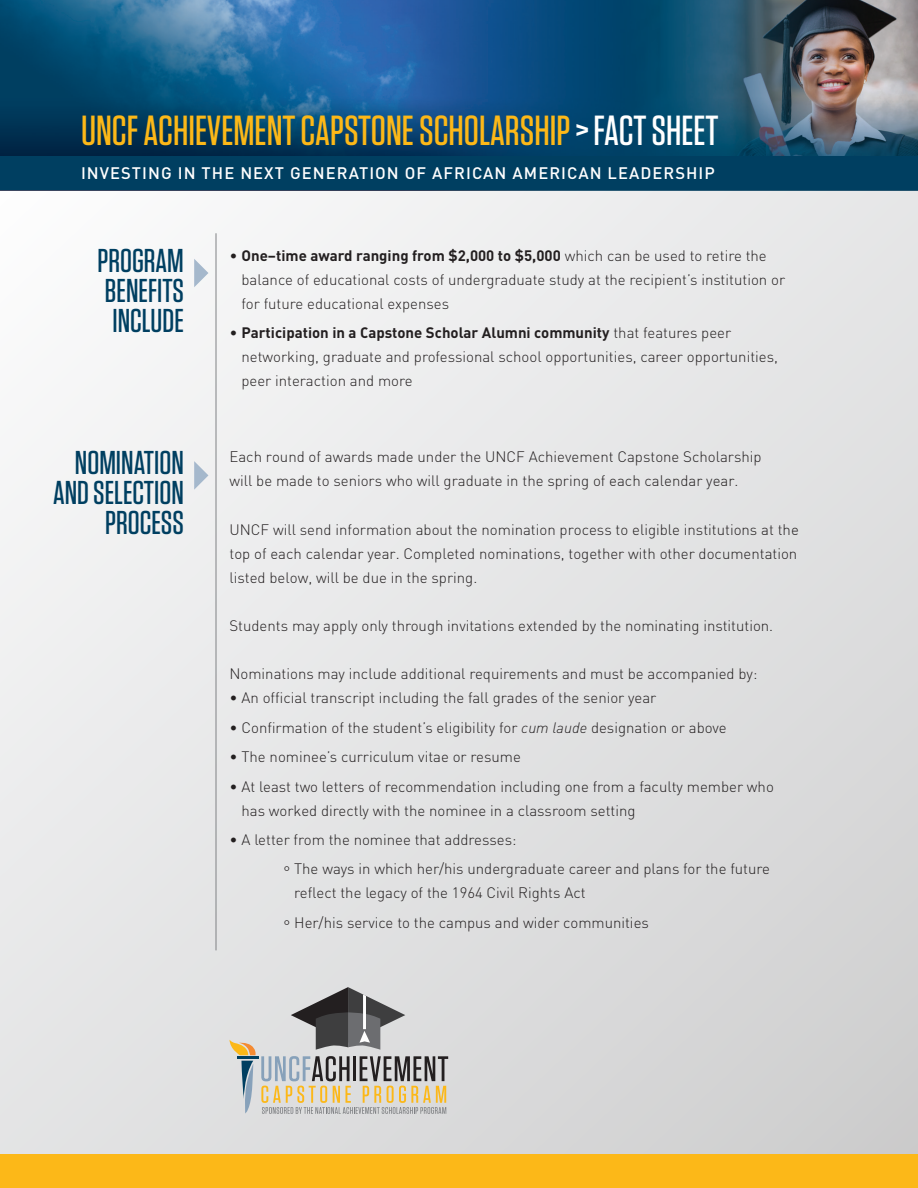
<style>
.page{position:relative;width:918px;height:1188px;background:#fff}
.page>*{position:absolute;margin:0;border:0;box-sizing:border-box;transform-origin:0 0}
.t1{font:500 42px "Tungsten";color:#fcb818}
.t2{font:500 33px/30px "Tungsten";color:#003f61;text-align:justify}
.t3{font:500 16.5px "DIN";letter-spacing:.065em;color:#fff}
.t4{font:300 15px/24px "DIN";color:#231f20}
.s1{color:#fff}
.s2{font-weight:700}
.s3{font-style:italic}
</style>
<div class="page">
<img style="left:0;top:0;width:918px;height:157px">
<div style="left:0;top:184px;width:918px;height:1004px;background:linear-gradient(to right,#f0f0f1,#d9d9da)"></div>
<div style="left:0;top:1155px;width:918px;height:33px;background:#fcb818"></div>
<div style="left:0;top:157px;width:918px;height:33px;background:#003f61"></div>
<hr style="left:216px;top:233px;width:1px;height:717px;background:#808285">
<svg style="left:194px;top:259px;width:14px;height:28px"></svg>
<svg style="left:194px;top:461px;width:14px;height:29px"></svg>
<svg style="left:230px;top:987px;width:218px;height:127px;background:#bab8b3"></svg>
<h1 class="t1" style="left:81px;top:109px;width:639px">UNCF ACHIEVEMENT CAPSTONE SCHOLARSHIP<span class="s1">&gt; FACT SHEET</span></h1>
<p class="t3" style="left:81px;top:162px;width:635px">INVESTING IN THE NEXT GENERATION OF AFRICAN AMERICAN LEADERSHIP</p>
<h2 class="t2" style="left:97px;top:246px;width:88px">PROGRAM BENEFITS INCLUDE</h2>
<h2 class="t2" style="left:53px;top:448px;width:132px;text-align:right">NOMINATION<br>AND SELECTION<br>PROCESS</h2>
<p class="t4" style="left:242px;top:243px;width:545px;text-indent:-12px">• <span class="s2">One–time award ranging from $2,000 to $5,000</span> which can be used to retire the balance of educational costs of undergraduate study at the recipient’s institution or for future educational expenses</p>
<p class="t4" style="left:242px;top:320px;width:538px;text-indent:-12px">• <span class="s2">Participation in a Capstone Scholar Alumni community</span> that features peer networking, graduate and professional school opportunities, career opportunities, peer interaction and more</p>
<p class="t4" style="left:230px;top:445px;width:534px">Each round of awards made under the UNCF Achievement Capstone Scholarship will be made to seniors who will graduate in the spring of each calendar year.</p>
<p class="t4" style="left:230px;top:517px;width:571px;text-align:justify">UNCF will send information about the nomination process to eligible institutions at the top of each calendar year. Completed nominations, together with other documentation listed below, will be due in the spring.</p>
<p class="t4" style="left:230px;top:613px;width:545px">Students may apply only through invitations extended by the nominating institution.</p>
<p class="t4" style="left:230px;top:661px;width:529px">Nominations may include additional requirements and must be accompanied by:</p>
<p class="t4" style="left:230px;top:685px;width:428px">• An official transcript including the fall grades of the senior year</p>
<p class="t4" style="left:230px;top:715px;width:499px">• Confirmation of the student’s eligibility for <span class="s3">cum laude</span> designation or above</p>
<p class="t4" style="left:230px;top:744px;width:293px">• The nominee’s curriculum vitae or resume</p>
<p class="t4" style="left:242px;top:774px;width:534px;text-indent:-12px">• At least two letters of recommendation including one from a faculty member who has worked directly with the nominee in a classroom setting</p>
<p class="t4" style="left:284px;top:824px;width:488px;line-height:29.4px;text-indent:-54px">• A letter from the nominee that addresses:<br>° The ways in which her/his undergraduate career and plans for the future</p>
<p class="t4" style="left:284px;top:878px;width:367px;line-height:29.4px;text-indent:11px">reflect the legacy of the 1964 Civil Rights Act<br>° Her/his service to the campus and wider communities</p>
</div>
